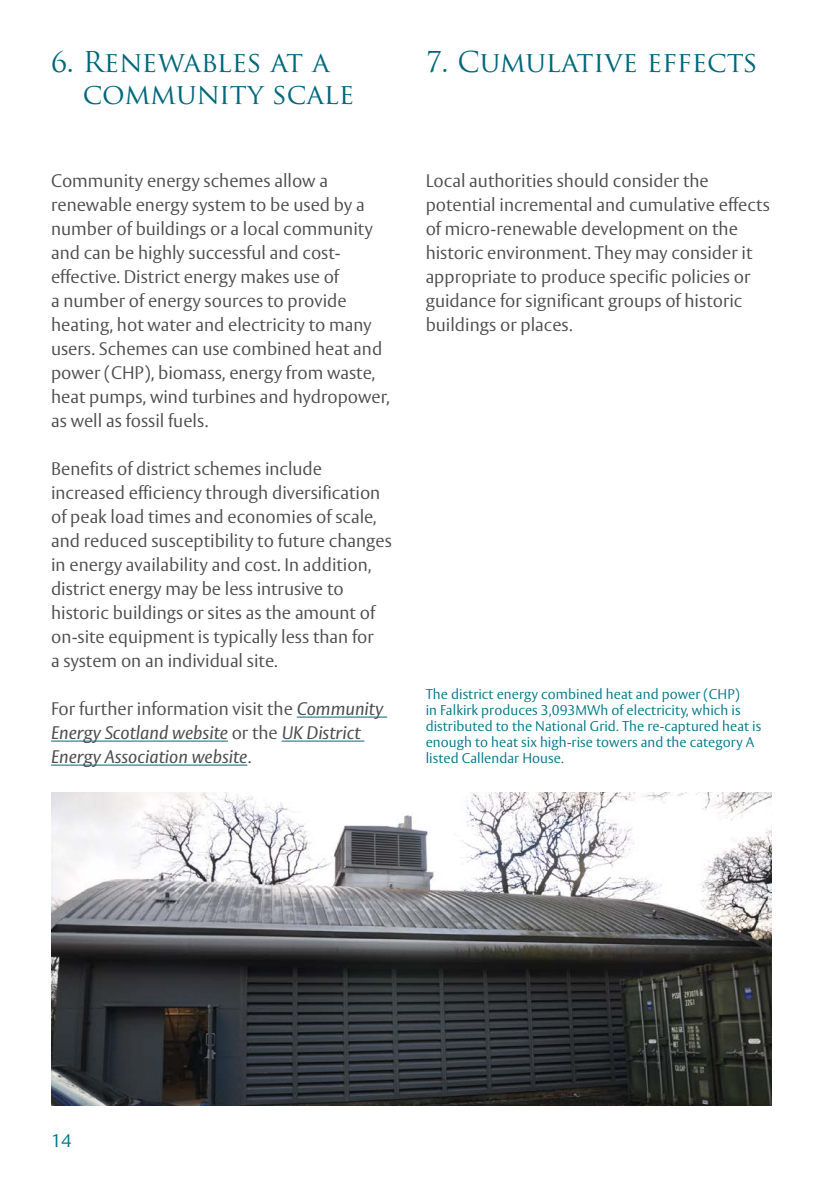
<style>
.page{position:relative;width:840px;height:1191px;background:#fff}
.page>*{position:absolute;margin:0;border:0;box-sizing:border-box;transform-origin:0 0}
.t1{font:28px/32px "Trajan Pro";letter-spacing:-.005em;color:#00677a}
.t2{font:300 18px/24px "HS Vesta";color:#4d4d4f}
.t3{font:italic 18px/24px "HS Vesta";color:#4d4d4f}
.t4{font:300 18px "HS Vesta";color:#007689}
.t5{font:300 14px/16px "HS Vesta";letter-spacing:.005em;color:#007689}
.s1{font-weight:300;font-style:normal}
</style>
<div class="page">
<hr style="left:296px;top:716px;width:91px;height:1px;background:#00677a">
<hr style="left:51px;top:740px;width:177px;height:1px;background:#00677a">
<hr style="left:281px;top:740px;width:83px;height:1px;background:#00677a">
<hr style="left:51px;top:764px;width:196px;height:1px;background:#00677a">
<img style="left:51px;top:793px;width:720px;height:313px">
<h1 class="t1" style="left:83px;top:46px;width:273px;text-indent:-32px">6. Renewables at a community scale</h1>
<p class="t2" style="left:51px;top:170px;width:340px">Community energy schemes allow a renewable energy system to be used by a number of buildings or a local community and can be highly successful and cost&shy;effective. District energy makes use of<br>a number of energy sources to provide heating, hot water and electricity to many users. Schemes can use combined heat and power (CHP), biomass, energy from waste, heat pumps, wind turbines and hydropower, as well as fossil fuels.</p>
<p class="t2" style="left:51px;top:458px;width:342px">Benefits of district schemes include increased efficiency through diversification of peak load times and economies of scale, and reduced susceptibility to future changes in energy availability and cost. In addition, district energy may be less intrusive to historic buildings or sites as the amount of on-site equipment is typically less than for<br>a system on an individual site.</p>
<p class="t3" style="left:51px;top:697px;width:333px"><span class="s1">For further information visit the</span> Community<br>Energy Scotland website <span class="s1">or the</span> UK District<br>Energy Association website<span class="s1">.</span></p>
<h1 class="t1" style="left:425px;top:46px;width:333px">7. Cumulative effects</h1>
<p class="t2" style="left:425px;top:170px;width:345px">Local authorities should consider the potential incremental and cumulative effects of micro-renewable development on the historic environment. They may consider it appropriate to produce specific policies or guidance for significant groups of historic buildings or places.</p>
<p class="t5" style="left:425px;top:687px;width:337px">The district energy combined heat and power (CHP)<br>in Falkirk produces 3,093MWh of electricity, which is distributed to the National Grid. The re-captured heat is enough to heat six high-rise towers and the category A listed Callendar House.</p>
<p class="t4" style="left:51px;top:1130px;width:22px">14</p>
</div>
